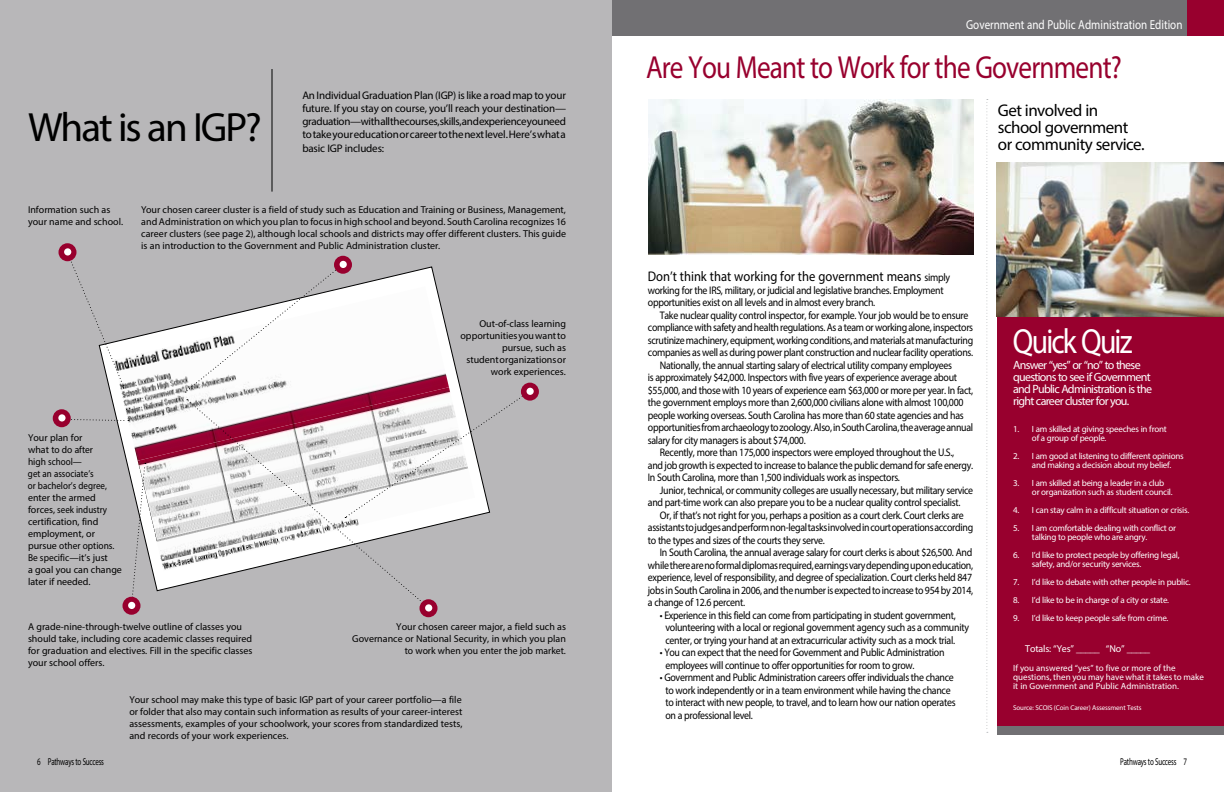
<style>
.page{position:relative;width:1224px;height:792px;background:#fff}
.page>*{position:absolute;margin:0;border:0;box-sizing:border-box;transform-origin:0 0}
.t1{font:41px "Myriad Pro";color:#000}
.t2{font:35px "Myriad Pro";letter-spacing:-.055em;color:#fff;scale:.85 1}
.t3{font:32px "Myriad Pro";letter-spacing:-.03em;color:#98002e;scale:.85 1}
.t4{font:17px/17px "Myriad Pro";letter-spacing:-.03em;color:#000}
.t5{font:14px "Myriad Pro";color:#000;scale:.9 1}
.t6{font:13px "Myriad Pro";color:#fff;scale:.85 1}
.t7{font:12px/12px "Myriad Pro";letter-spacing:-.055em;color:#fff}
.t8{font:12px "Myriad Pro";letter-spacing:-.055em;color:#fff;scale:.85 1}
.t9{font:11px/12.5px "Myriad Pro";letter-spacing:-.03em;color:#000;scale:.9 1}
.t10{font:11px/13.2px "Myriad Pro";letter-spacing:-.03em;color:#000;text-align:justify}
.t11{font:10px/12px "Myriad Pro";color:#000}
.t12{font:10px "Myriad Pro";color:#000;scale:.7 1}
.t13{font:10px "Myriad Pro";color:#fff}
.t14{font:9px/9px "Myriad Pro";letter-spacing:-.025em;color:#fff}
.t15{font:9px/9px "Myriad Pro";color:#fff}
.t16{font:7px "Myriad Pro";letter-spacing:-.015em;color:#fff}
.s1{font-size:11px}
</style>
<div class="page">
<div style="left:0;top:0;width:612px;height:792px;background:#b8b7b9"></div>
<hr style="left:272px;top:69px;width:1px;height:123px;background:#000">
<svg style="left:108px;top:324px;width:359px;height:267px"></svg>
<svg style="left:67px;top:250px;width:57px;height:136px"></svg>
<svg style="left:70px;top:418px;width:59px;height:4px"></svg>
<svg style="left:130px;top:463px;width:16px;height:147px"></svg>
<svg style="left:187px;top:518px;width:242px;height:90px"></svg>
<svg style="left:185px;top:266px;width:346px;height:252px"></svg>
<div style="left:521px;top:383px;width:18px;height:18px;background:#98002e;border-radius:50%"></div>
<div style="left:527px;top:388px;width:7px;height:7px;background:#fff;border-radius:50%"></div>
<div style="left:334px;top:256px;width:18px;height:18px;background:#98002e;border-radius:50%"></div>
<div style="left:340px;top:261px;width:7px;height:7px;background:#fff;border-radius:50%"></div>
<div style="left:58px;top:243px;width:18px;height:18px;background:#98002e;border-radius:50%"></div>
<div style="left:64px;top:248px;width:7px;height:8px;background:#fff;border-radius:50%"></div>
<div style="left:53px;top:409px;width:18px;height:18px;background:#98002e;border-radius:50%"></div>
<div style="left:58px;top:414px;width:8px;height:8px;background:#fff;border-radius:50%"></div>
<div style="left:122px;top:597px;width:18px;height:18px;background:#98002e;border-radius:50%"></div>
<div style="left:128px;top:602px;width:7px;height:7px;background:#fff;border-radius:50%"></div>
<div style="left:420px;top:599px;width:18px;height:18px;background:#98002e;border-radius:50%"></div>
<div style="left:425px;top:604px;width:7px;height:8px;background:#fff;border-radius:50%"></div>
<div style="left:612px;top:0;width:612px;height:36px;background:#717073"></div>
<div style="left:1188px;top:0;width:36px;height:36px;background:#98002e"></div>
<svg style="left:986px;top:99px;width:2px;height:634px"></svg>
<div style="left:997px;top:314px;width:227px;height:420px;background:#98002e"></div>
<div style="left:997px;top:726px;width:227px;height:10px;background:#717073"></div>
<img style="left:648px;top:100px;width:326px;height:155px">
<img style="left:997px;top:162px;width:227px;height:154px">
<h1 class="t1" style="left:28px;top:102px;width:235px">What is an IGP?</h1>
<p class="t10" style="left:302px;top:88px;width:265px">An Individual Graduation Plan (IGP) is like a road map to your future. If you stay on course, you’ll reach your destination— graduation—with all the courses, skills, and experience you need to take your education or career to the next level. Here’s what a basic IGP includes:</p>
<p class="t11" style="left:28px;top:204px;width:97px">Information such as your name and school.</p>
<p class="t11" style="left:141px;top:204px;width:426px;text-align:justify">Your chosen career cluster is a field of study such as Education and Training or Business, Management, and Administration on which you plan to focus in high school and beyond. South Carolina recognizes 16 career clusters (see page 2), although local schools and districts may offer different clusters. This guide is an introduction to the Government and Public Administration cluster.</p>
<p class="t11" style="left:460px;top:318px;width:107px;text-align:right">Out-of-class learning opportunities you want to pursue, such as<br>student organizations or work experiences.</p>
<p class="t11" style="left:28px;top:432px;width:95px">Your plan for<br>what to do after<br>high school—<br>get an associate’s<br>or bachelor’s degree, enter the armed forces, seek industry certification, find employment, or pursue other options.<br>Be specific—it’s just<br>a goal you can change later if needed.</p>
<p class="t11" style="left:28px;top:621px;width:226px">A grade-nine-through-twelve outline of classes you should take, including core academic classes required for graduation and electives. Fill in the specific classes your school offers.</p>
<p class="t11" style="left:129px;top:694px;width:335px;text-align:justify">Your school may make this type of basic IGP part of your career portfolio—a file or folder that also may contain such information as results of your career-interest assessments, examples of your schoolwork, your scores from standardized tests, and records of your work experiences.</p>
<p class="t11" style="left:352px;top:621px;width:215px;text-align:right">Your chosen career major, a field such as<br>Governance or National Security, in which you plan to work when you enter the job market.</p>
<p class="t12" style="left:37px;top:756px;width:97px">6 Pathways to Success</p>
<p class="t8" style="left:1119px;top:14px;width:73px">[ Edition Name ]</p>
<p class="t6" style="left:966px;top:17px;width:256px">Government and Public Administration Edition</p>
<h3 class="t3" style="left:646px;top:48px;width:561px">Are You Meant to Work for the Government?</h3>
<h3 class="t4" style="left:998px;top:102px;width:148px">Get involved in school government or community service.</h3>
<p class="t5" style="left:648px;top:268px;width:337px">Don’t think that working for the government means <span class="s1">simply</span></p>
<p class="t9" style="left:648px;top:284px;width:363px">working for the IRS, military, or judicial and legislative branches. Employment opportunities exist on all levels and in almost every branch.<br>Take nuclear quality control inspector, for example. Your job would be to ensure compliance with safety and health regulations. As a team or working alone, inspectors scrutinize machinery, equipment, working conditions, and materials at manufacturing companies as well as during power plant construction and nuclear facility operations.<br>Nationally, the annual starting salary of electrical utility company employees<br>is approximately $42,000. Inspectors with five years of experience average about $55,000, and those with 10 years of experience earn $63,000 or more per year. In fact, the government employs more than 2,600,000 civilians alone with almost 100,000 people working overseas. South Carolina has more than 60 state agencies and has opportunities from archaeology to zoology. Also, in South Carolina, the average annual salary for city managers is about $74,000.<br>Recently, more than 175,000 inspectors were employed throughout the U.S.,<br>and job growth is expected to increase to balance the public demand for safe energy.<br>In South Carolina, more than 1,500 individuals work as inspectors.</p>
<p class="t9" style="left:648px;top:484px;width:363px;text-indent:12px">Junior, technical, or community colleges are usually necessary, but military service and part-time work can also prepare you to be a nuclear quality control specialist.<br>Or, if that’s not right for you, perhaps a position as a court clerk. Court clerks are assistants to judges and perform non-legal tasks involved in court operations according to the types and sizes of the courts they serve.<br>I n South Carolina, the annual average salary for court clerks is about $26,500. And while there are no formal diplomas required, earnings vary depending upon education, experience, level of responsibility, and degree of specialization. Court clerks held 847 jobs in South Carolina in 2006, and the number is expected to increase to 954 by 2014, a change of 12.6 percent.</p>
<p class="t9" style="left:665px;top:609px;width:339px;text-indent:-6px">• Experience in this field can come from participating in student government, volunteering with a local or regional government agency such as a community center, or trying your hand at an extracurricular activity such as a mock trial.</p>
<p class="t9" style="left:665px;top:646px;width:312px;text-indent:-6px">• You can expect that the need for Government and Public Administration employees will continue to offer opportunities for room to grow.</p>
<p class="t9" style="left:665px;top:671px;width:324px;text-indent:-6px">• Government and Public Administration careers offer individuals the chance to work independently or in a team environment while having the chance to interact with new people, to travel, and to learn how our nation operates on a professional level.</p>
<h2 class="t2" style="left:1013px;top:319px;width:142px">Quick Quiz</h2>
<p class="t7" style="left:1013px;top:359px;width:140px">Answer “yes” or “no” to these questions to see if Government and Public Administration is the right career cluster for you.</p>
<p class="t14" style="left:1032px;top:424px;width:136px;text-indent:-19px">1. I am skilled at giving speeches in front of a group of people.</p>
<p class="t14" style="left:1032px;top:451px;width:153px;text-indent:-19px">2. I am good at listening to different opinions and making a decision about my belief.</p>
<p class="t14" style="left:1032px;top:478px;width:142px;text-indent:-19px">3. I am skilled at being a leader in a club or organization such as student council.</p>
<p class="t14" style="left:1013px;top:505px;width:178px">4. I can stay calm in a difficult situation or crisis.</p>
<p class="t14" style="left:1032px;top:523px;width:146px;text-indent:-19px">5. I am comfortable dealing with conflict or talking to people who are angry.</p>
<p class="t14" style="left:1032px;top:550px;width:149px;text-indent:-19px">6. I ’d like to protect people by offering legal, safety, and/or security services.</p>
<p class="t14" style="left:1013px;top:577px;width:179px">7. I’d like to debate with other people in public.</p>
<p class="t14" style="left:1013px;top:595px;width:157px">8. I’d like to be in charge of a city or state.</p>
<p class="t14" style="left:1013px;top:613px;width:157px">9. I’d like to keep people safe from crime.</p>
<p class="t13" style="left:1013px;top:642px;width:139px">Totals: “Yes” _____ “No” _____</p>
<p class="t15" style="left:1013px;top:663px;width:192px">If you answered “yes” to five or more of the questions, then you may have what it takes to make it in Government and Public Administration.</p>
<p class="t16" style="left:1013px;top:703px;width:27px">Source: SCOIS</p>
<p class="t16" style="left:1054px;top:703px;width:89px">(Coin Career) Assessment Tests</p>
<p class="t12" style="left:1120px;top:756px;width:97px">Pathways to Success 7</p>
</div>
